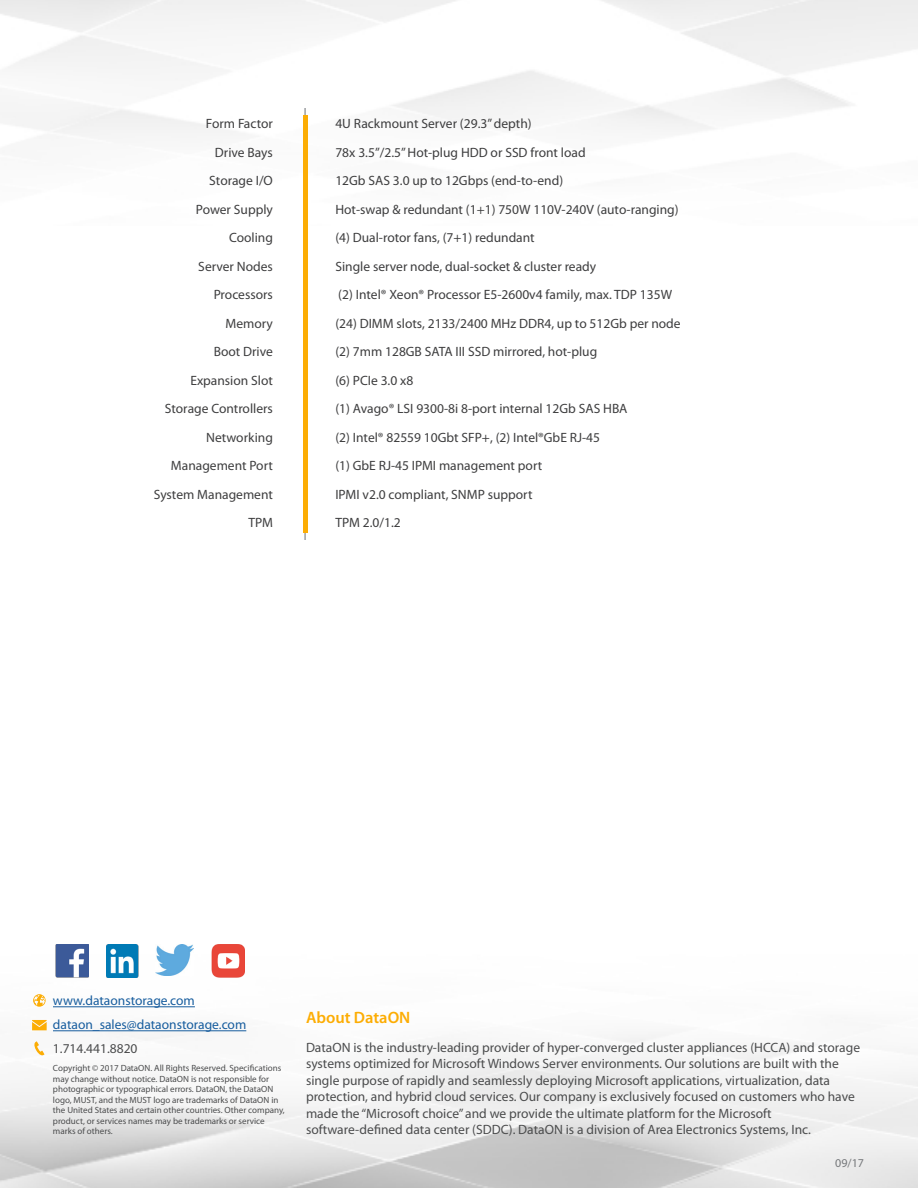
<style>
.page{position:relative;width:918px;height:1188px;background:#fff}
.page>*{position:absolute;margin:0;border:0;box-sizing:border-box;transform-origin:0 0}
.Headers{font:600 16.5px "Myriad Pro";color:#fcad04}
.t1{font:13.5px "Myriad Pro";color:#3e3e3f}
.t2{font:13.5px/16.5px "Myriad Pro";color:#4b4c4d}
.t3{font:13.5px "Myriad Pro";color:#175d9e}
.Headers-2{font:12px "Myriad Pro";color:#76787b}
.t4{font:9px/10.5px "Myriad Pro";color:#4b4c4d}
</style>
<div class="page">
<img style="left:0;top:944px;width:918px;height:244px">
<img style="left:0;top:0;width:918px;height:225px">
<hr style="left:304px;top:108px;width:2px;height:432px;background:#9d9fa2">
<hr style="left:303px;top:115px;width:4px;height:418px;background:#fcad04">
<svg style="left:33px;top:1041px;width:11px;height:15px"></svg>
<svg style="left:32px;top:1020px;width:15px;height:10px"></svg>
<svg style="left:33px;top:994px;width:13px;height:13px"></svg>
<hr style="left:53px;top:1006px;width:142px;height:1px;background:#175d9e">
<hr style="left:53px;top:1030px;width:193px;height:1px;background:#175d9e">
<img style="left:56px;top:944px;width:33px;height:33px">
<img style="left:107px;top:944px;width:31px;height:33px">
<img style="left:156px;top:944px;width:37px;height:32px">
<img style="left:212px;top:944px;width:32px;height:33px">
<p class="t1" style="left:206px;top:116px;width:69px">Form Factor</p>
<p class="t1" style="left:215px;top:145px;width:59px">Drive Bays</p>
<p class="t1" style="left:209px;top:173px;width:65px">Storage I/O</p>
<p class="t1" style="left:196px;top:202px;width:79px">Power Supply</p>
<p class="t1" style="left:229px;top:230px;width:45px">Cooling</p>
<p class="t1" style="left:198px;top:259px;width:76px">Server Nodes</p>
<p class="t1" style="left:214px;top:287px;width:61px">Processors</p>
<p class="t1" style="left:225px;top:316px;width:49px">Memory</p>
<p class="t1" style="left:214px;top:344px;width:61px">Boot Drive</p>
<p class="t1" style="left:190px;top:373px;width:84px">Expansion Slot</p>
<p class="t1" style="left:165px;top:401px;width:110px">Storage Controllers</p>
<p class="t1" style="left:206px;top:430px;width:68px">Networking</p>
<p class="t1" style="left:171px;top:458px;width:104px">Management Port</p>
<p class="t1" style="left:154px;top:487px;width:121px">System Management</p>
<p class="t1" style="left:248px;top:515px;width:26px">TPM</p>
<p class="t1" style="left:335px;top:116px;width:198px">4U Rackmount Server (29.3” depth)</p>
<p class="t1" style="left:335px;top:145px;width:252px">78x 3.5”/2.5” Hot-plug HDD or SSD front load</p>
<p class="t1" style="left:335px;top:173px;width:229px">12Gb SAS 3.0 up to 12Gbps (end-to-end)</p>
<p class="t1" style="left:335px;top:202px;width:345px">Hot-swap &amp; redundant (1+1) 750W 110V-240V (auto-ranging)</p>
<p class="t1" style="left:335px;top:230px;width:201px">(4) Dual-rotor fans, (7+1) redundant</p>
<p class="t1" style="left:335px;top:259px;width:262px">Single server node, dual-socket &amp; cluster ready</p>
<p class="t1" style="left:338px;top:287px;width:335px">(2) Intel® Xeon® Processor E5-2600v4 family, max. TDP 135W</p>
<p class="t1" style="left:335px;top:316px;width:347px">(24) DIMM slots, 2133/2400 MHz DDR4, up to 512Gb per node</p>
<p class="t1" style="left:335px;top:344px;width:263px">(2) 7mm 128GB SATA III SSD mirrored, hot-plug</p>
<p class="t1" style="left:335px;top:373px;width:80px">(6) PCIe 3.0 x8</p>
<p class="t1" style="left:335px;top:401px;width:294px">(1) Avago® LSI 9300-8i 8-port internal 12Gb SAS HBA</p>
<p class="t1" style="left:335px;top:430px;width:266px">(2) Intel® 82559 10Gbt SFP+, (2) Intel®GbE RJ-45</p>
<p class="t1" style="left:335px;top:458px;width:208px">(1) GbE RJ-45 IPMI management port</p>
<p class="t1" style="left:335px;top:487px;width:199px">IPMI v2.0 compliant, SNMP support</p>
<p class="t1" style="left:335px;top:515px;width:67px">TPM 2.0/1.2</p>
<p class="t3" style="left:53px;top:994px;width:143px">www.dataonstorage.com</p>
<p class="t3" style="left:53px;top:1018px;width:195px">dataon_sales@dataonstorage.com</p>
<p class="t2" style="left:53px;top:1041px;width:86px">1.714.441.8820</p>
<p class="t4" style="left:53px;top:1063px;width:233px">Copyright © 2017 DataON. All Rights Reserved. Specifications may change without notice. DataON is not responsible for photographic or typographical errors. DataON, the DataON logo, MUST, and the MUST logo are trademarks of DataON in the United States and certain other countries. Other company, product, or services names may be trademarks or service marks of others.</p>
<p class="Headers" style="left:306px;top:1008px;width:106px">About DataON</p>
<p class="t2" style="left:306px;top:1039px;width:556px">DataON is the industry-leading provider of hyper-converged cluster appliances (HCCA) and storage systems optimized for Microsoft Windows Server environments. Our solutions are built with the single purpose of rapidly and seamlessly deploying Microsoft applications, virtualization, data protection, and hybrid cloud services. Our company is exclusively focused on customers who have made the “Microsoft choice” and we provide the ultimate platform for the Microsoft</p>
<p class="t2" style="left:306px;top:1122px;width:506px">software-defined data center (SDDC). DataON is a division of Area Electronics Systems, Inc.</p>
<p class="Headers-2" style="left:835px;top:1157px;width:30px">09/17</p>
</div>
